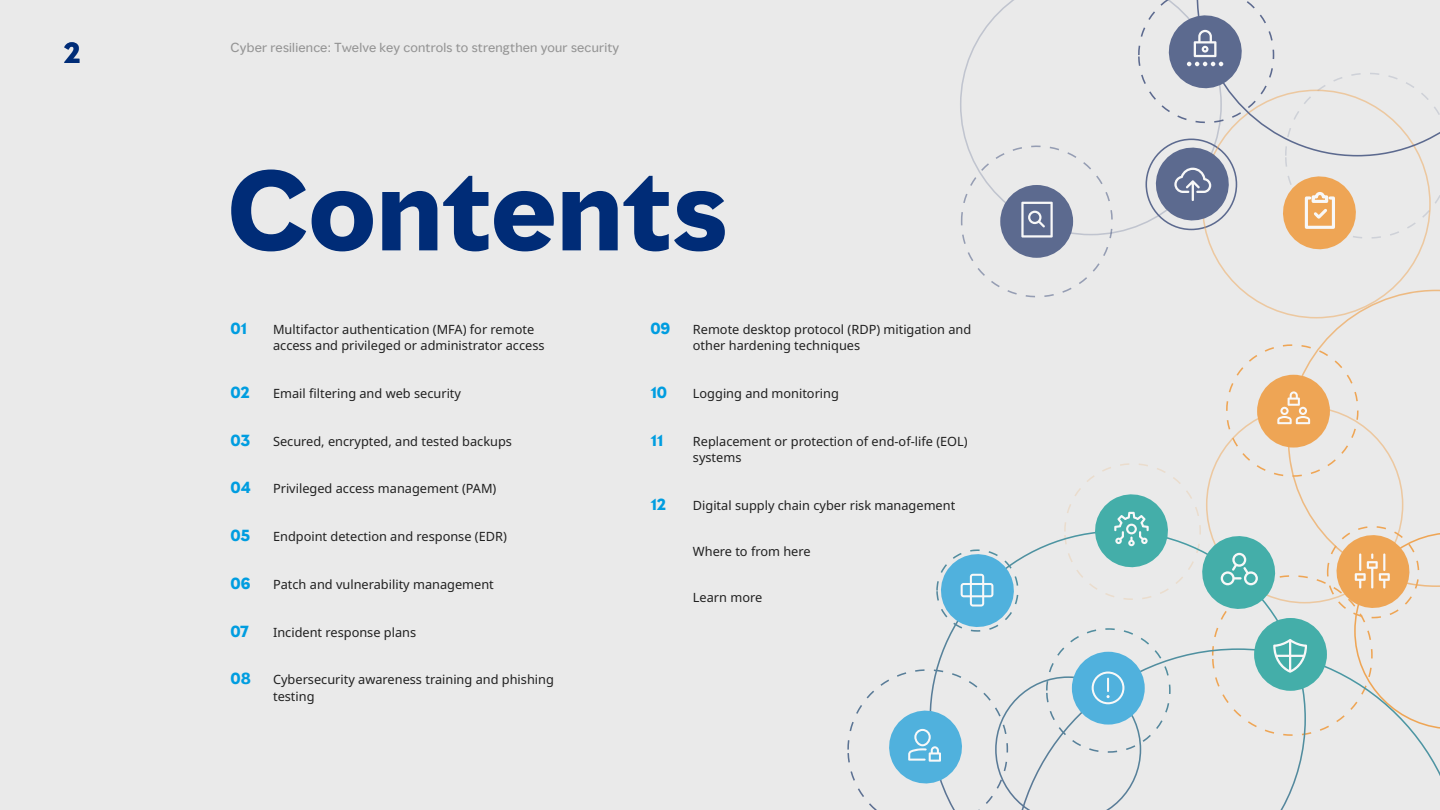
<style>
.page{position:relative;width:1440px;height:810px;background:#fff}
.page>*{position:absolute;margin:0;border:0;box-sizing:border-box;transform-origin:0 0}
.t1{font:700 105px "MMC Display";letter-spacing:.01em;color:#002c77}
.t2{font:700 27px "MMC Display";color:#002c77}
.t3{font:700 15px "MMC Display";color:#009de0}
.t4{font:12.75px/16.5px "Noto Sans";color:#202020}
.t5{font:12px "MMC Display";letter-spacing:.02em;color:#949494}
</style>
<div class="page">
<div style="left:0;top:0;width:1439px;height:810px;background:#eaeaea"></div>
<svg style="left:847px;top:0;width:592px;height:810px"></svg>
<h2 class="t2" style="left:64px;top:35px;width:18px">2</h2>
<p class="t5" style="left:230px;top:39px;width:390px">Cyber resilience: Twelve key controls to strengthen your security</p>
<h1 class="t1" style="left:227px;top:142px;width:501px">Contents</h1>
<p class="t3" style="left:230px;top:318px;width:18px">01</p>
<p class="t4" style="left:273px;top:321px;width:273px">Multifactor authentication (MFA) for remote access and privileged or administrator access</p>
<p class="t3" style="left:230px;top:382px;width:21px">02</p>
<p class="t4" style="left:273px;top:385px;width:189px">Email filtering and web security</p>
<p class="t3" style="left:230px;top:430px;width:21px">03</p>
<p class="t4" style="left:273px;top:433px;width:240px">Secured, encrypted, and tested backups</p>
<p class="t3" style="left:230px;top:478px;width:22px">04</p>
<p class="t4" style="left:273px;top:481px;width:225px">Privileged access management (PAM)</p>
<p class="t3" style="left:230px;top:526px;width:21px">05</p>
<p class="t4" style="left:273px;top:529px;width:235px">Endpoint detection and response (EDR)</p>
<p class="t3" style="left:230px;top:573px;width:22px">06</p>
<p class="t4" style="left:273px;top:576px;width:222px">Patch and vulnerability management</p>
<p class="t3" style="left:230px;top:621px;width:20px">07</p>
<p class="t4" style="left:273px;top:624px;width:145px">Incident response plans</p>
<p class="t3" style="left:230px;top:669px;width:22px">08</p>
<p class="t4" style="left:273px;top:672px;width:282px">Cybersecurity awareness training and phishing testing</p>
<p class="t3" style="left:650px;top:318px;width:22px">09</p>
<p class="t4" style="left:693px;top:321px;width:280px">Remote desktop protocol (RDP) mitigation and other hardening techniques</p>
<p class="t3" style="left:650px;top:382px;width:18px">10</p>
<p class="t4" style="left:693px;top:385px;width:147px">Logging and monitoring</p>
<p class="t3" style="left:650px;top:430px;width:14px">11</p>
<p class="t4" style="left:693px;top:433px;width:276px">Replacement or protection of end-of-life (EOL) systems</p>
<p class="t3" style="left:650px;top:494px;width:17px">12</p>
<p class="t4" style="left:693px;top:497px;width:264px">Digital supply chain cyber risk management</p>
<p class="t4" style="left:693px;top:544px;width:119px">Where to from here</p>
<p class="t4" style="left:693px;top:590px;width:71px">Learn more</p>
</div>
